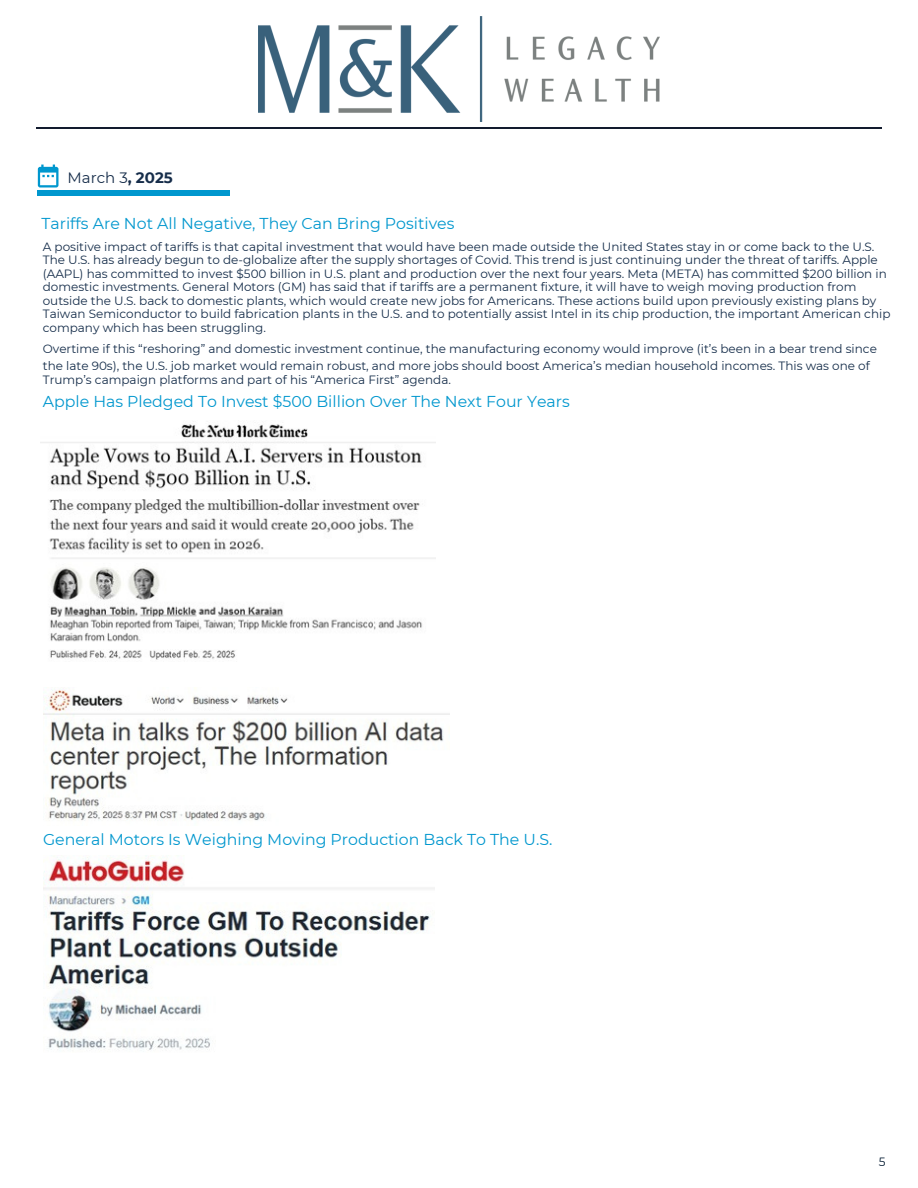
<style>
.page{position:relative;width:918px;height:1188px;background:#fff}
.page>*{position:absolute;margin:0;border:0;box-sizing:border-box;transform-origin:0 0}
.t1{font:15.75px "Montserrat";color:#0097ce}
.t2{font:15px "Montserrat";color:#162d4a}
.t3{font:12px/13.5px "Montserrat";color:#152d4a}
.t4{font:12px "Montserrat";color:#00182f}
.s1{font-weight:700}
</style>
<div class="page">
<svg style="left:38px;top:165px;width:21px;height:23px"></svg>
<hr style="left:38px;top:191px;width:192px;height:4px;background:#0097ce">
<hr style="left:36px;top:127px;width:846px;height:2px;background:#121b2e">
<img style="left:40px;top:424px;width:395px;height:236px">
<img style="left:44px;top:689px;width:406px;height:132px">
<img style="left:43px;top:856px;width:392px;height:195px">
<img style="left:259px;top:17px;width:400px;height:105px">
<p class="t2" style="left:68px;top:169px;width:107px">March 3<span class="s1">, 2025</span></p>
<p class="t1" style="left:41px;top:213px;width:415px">Tariffs Are Not All Negative, They Can Bring Positives</p>
<h1 class="t3" style="left:43px;top:240px;width:849px">A positive impact of tariffs is that capital investment that would have been made outside the United States stay in or come back to the U.S.<br>The U.S. has already begun to de-globalize after the supply shortages of Covid. This trend is just continuing under the threat of tariffs. Apple (AAPL) has committed to invest $500 billion in U.S. plant and production over the next four years. Meta (META) has committed $200 billion in domestic investments. General Motors (GM) has said that if tariffs are a permanent fixture, it will have to weigh moving production from outside the U.S. back to domestic plants, which would create new jobs for Americans. These actions build upon previously existing plans by Taiwan Semiconductor to build fabrication plants in the U.S. and to potentially assist Intel in its chip production, the important American chip company which has been struggling.</h1>
<h1 class="t3" style="left:43px;top:342px;width:836px">Overtime if this “reshoring” and domestic investment continue, the manufacturing economy would improve (it’s been in a bear trend since</h1>
<p class="t3" style="left:43px;top:359px;width:829px">the late 90s), the U.S. job market would remain robust, and more jobs should boost America’s median household incomes. This was one of</p>
<p class="t3" style="left:43px;top:373px;width:410px">Trump’s campaign platforms and part of his “America First” agenda.</p>
<p class="t1" style="left:43px;top:392px;width:529px">Apple Has Pledged To Invest $500 Billion Over The Next Four Years</p>
<p class="t1" style="left:43px;top:830px;width:511px">General Motors Is Weighing Moving Production Back To The U.S.</p>
<p class="t4" style="left:879px;top:1155px;width:8px">5</p>
</div>
